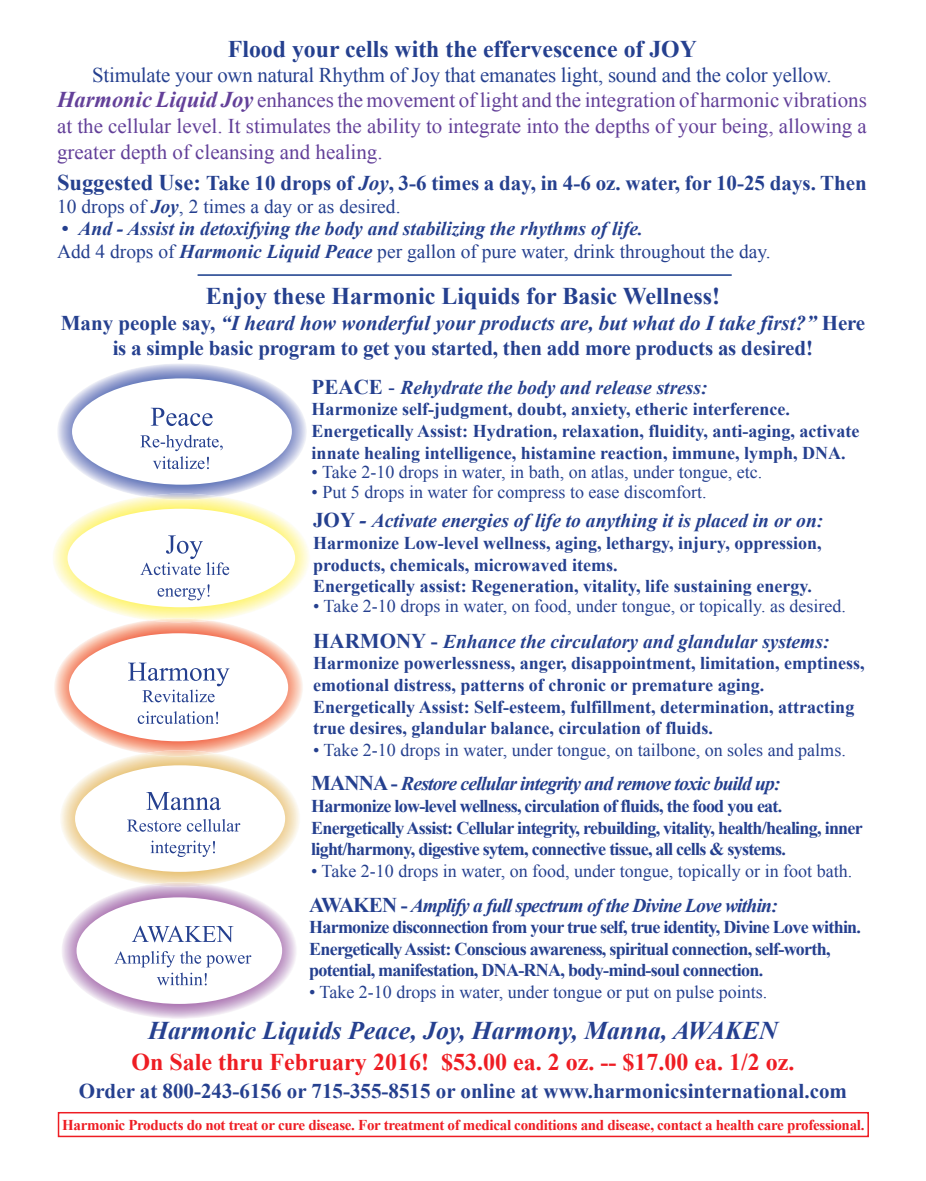
<style>
.page{position:relative;width:926px;height:1181px;background:#fff}
.page>*{position:absolute;margin:0;border:0;box-sizing:border-box;transform-origin:0 0}
.t1{font:italic 700 25.5px "Times New Roman";color:#25408f}
.t2{font:700 24px "Times New Roman";color:#25408f}
.t3{font:700 24px "Times New Roman";color:#ee1d23}
.t4{font:700 21px/25.2px "Times New Roman";color:#25408f;text-align:center}
.t5{font:21px/25.5px "Times New Roman";color:#634099}
.t6{font:italic 700 19.5px/22.5px "Times New Roman";color:#25408f}
.t7{font:italic 700 19.5px "Times New Roman";letter-spacing:-.04em;color:#25408f}
.t8{font:19.5px "Times New Roman";color:#25408f}
.t9{font:700 18px/21.6px "Times New Roman";color:#25408f}
.t10{font:700 18px/21.6px "Times New Roman";letter-spacing:-.04em;color:#25408f}
.t11{font:18px "Times New Roman";color:#25408f}
.t12{font:700 15px "Times New Roman";letter-spacing:-.02em;color:#ee1d23}
.s1{color:#25408f}
.s2{font-weight:700;font-style:italic;font-size:22.5px}
.s3{font-size:22.5px}
.s4{font-style:italic}
.s5{font-weight:700;font-style:italic}
.s6{font-style:normal}
.s7{font-weight:400;font-style:normal}
.s8{font-style:normal;font-size:21px}
.s9{font-weight:400;font-style:normal;font-size:21px}
.s10{font-size:21px}
</style>
<div class="page">
<img style="left:54px;top:620px;width:249px;height:133px">
<img style="left:53px;top:497px;width:256px;height:123px">
<img style="left:148px;top:618px;width:63px;height:4px">
<img style="left:58px;top:364px;width:249px;height:132px">
<img style="left:143px;top:493px;width:77px;height:7px">
<img style="left:61px;top:753px;width:238px;height:131px">
<img style="left:143px;top:750px;width:72px;height:6px">
<img style="left:62px;top:884px;width:234px;height:134px">
<img style="left:149px;top:882px;width:61px;height:4px">
<div style="left:58px;top:1112px;width:810px;height:25px;border:2px solid #ee1d23"></div>
<hr style="left:198px;top:274px;width:533px;height:2px;background:#25408f">
<h2 class="t2" style="left:228px;top:31px;width:470px">Flood your cells with the effervescence of JOY</h2>
<p class="t5" style="left:57px;top:62px;width:811px;text-indent:35px"><span class="s1">Stimulate your own natural Rhythm of Joy that emanates light, sound and the color yellow.<br></span><span class="s2">Harmonic Liquid Joy</span> enhances the movement of light and the integration of harmonic vibrations at the cellular level. It stimulates the ability to integrate into the depths of your being, allowing a greater depth of cleansing and healing.</p>
<p class="t4" style="left:57px;top:170px;width:811px"><span class="s3">Suggested Use:</span> Take 10 drops of <span class="s4">Joy</span>, 3-6 times a day, in 4-6 oz. water, for 10-25 days. Then</p>
<p class="t8" style="left:57px;top:192px;width:345px">10 drops of <span class="s5">Joy</span>, 2 times a day or as desired.</p>
<p class="t6" style="left:57px;top:217px;width:715px"><span class="s6">•</span> And - Assist in detoxifying the body and stabilizing the rhythms of life.<br><span class="s7">Add 4 drops of</span> Harmonic Liquid Peace <span class="s7">per gallon of pure water, drink throughout the day.</span></p>
<h2 class="t2" style="left:206px;top:279px;width:515px">Enjoy these Harmonic Liquids for Basic Wellness!</h2>
<p class="t4" style="left:61px;top:309px;width:806px">Many people say, <span class="s4">“I heard how wonderful your products are, but what do I take first?”</span> Here is a simple basic program to get you started, then add more products as desired!</p>
<p class="t6" style="left:311px;top:375px;width:397px"><span class="s8">PEACE</span> <span class="s9">-</span> Rehydrate the body and release stress:</p>
<p class="t9" style="left:311px;top:398px;width:549px">Harmonize self-judgment, doubt, anxiety, etheric interference.<br>Energetically Assist: Hydration, relaxation, fluidity, anti-aging, activate innate healing intelligence, histamine reaction, immune, lymph, DNA.</p>
<p class="t11" style="left:311px;top:459px;width:452px">• Take 2-10 drops in water, in bath, on atlas, under tongue, etc.</p>
<p class="t11" style="left:311px;top:479px;width:396px">• Put 5 drops in water for compress to ease discomfort.</p>
<p class="t6" style="left:313px;top:509px;width:511px"><span class="s8">JOY</span> <span class="s10">-</span> Activate energies of life to anything it is placed in or on:</p>
<p class="t9" style="left:313px;top:531px;width:510px">Harmonize Low-level wellness, aging, lethargy, injury, oppression, products, chemicals, microwaved items.<br>Energetically assist: Regeneration, vitality, life sustaining energy.</p>
<p class="t11" style="left:313px;top:593px;width:534px">• Take 2-10 drops in water, on food, under tongue, or topically. as desired.</p>
<p class="t6" style="left:313px;top:629px;width:518px"><span class="s8">HARMONY -</span> Enhance the circulatory and glandular systems:</p>
<p class="t9" style="left:313px;top:652px;width:553px">Harmonize powerlessness, anger, disappointment, limitation, emptiness, emotional distress, patterns of chronic or premature aging.<br>Energetically Assist: Self-esteem, fulfillment, determination, attracting true desires, glandular balance, circulation of fluids.</p>
<p class="t11" style="left:313px;top:737px;width:534px">• Take 2-10 drops in water, under tongue, on tailbone, on soles and palms.</p>
<p class="t7" style="left:311px;top:770px;width:471px"><span class="s8">MANNA -</span> Restore cellular integrity and remove toxic build up:</p>
<p class="t10" style="left:311px;top:794px;width:553px">Harmonize low-level wellness, circulation of fluids, the food you eat.<br>Energetically Assist: Cellular integrity, rebuilding, vitality, health/healing, inner light/harmony, digestive sytem, connective tissue, all cells &amp; systems.</p>
<p class="t11" style="left:311px;top:858px;width:542px">• Take 2-10 drops in water, on food, under tongue, topically or in foot bath.</p>
<p class="t7" style="left:309px;top:891px;width:470px"><span class="s8">AWAKEN -</span> Amplify a full spectrum of the Divine Love within:</p>
<p class="t10" style="left:309px;top:915px;width:553px">Harmonize disconnection from your true self, true identity, Divine Love within.<br>Energetically Assist: Conscious awareness, spiritual connection, self-worth, potential, manifestation, DNA-RNA, body-mind-soul connection.</p>
<p class="t11" style="left:309px;top:979px;width:459px">• Take 2-10 drops in water, under tongue or put on pulse points.</p>
<h1 class="t1" style="left:148px;top:1012px;width:631px">Harmonic Liquids Peace, Joy, Harmony, Manna, AWAKEN</h1>
<h2 class="t3" style="left:131px;top:1044px;width:664px">On Sale thru February 2016! $53.00 ea. 2 oz. -- $17.00 ea. 1/2 oz.</h2>
<p class="t4" style="left:79px;top:1077px;width:769px">Order at 800-243-6156 or 715-355-8515 or online at www.harmonicsinternational.com</p>
<p class="t12" style="left:62px;top:1113px;width:803px">Harmonic Products do not treat or cure disease. For treatment of medical conditions and disease, contact a health care professional.</p>
</div>
